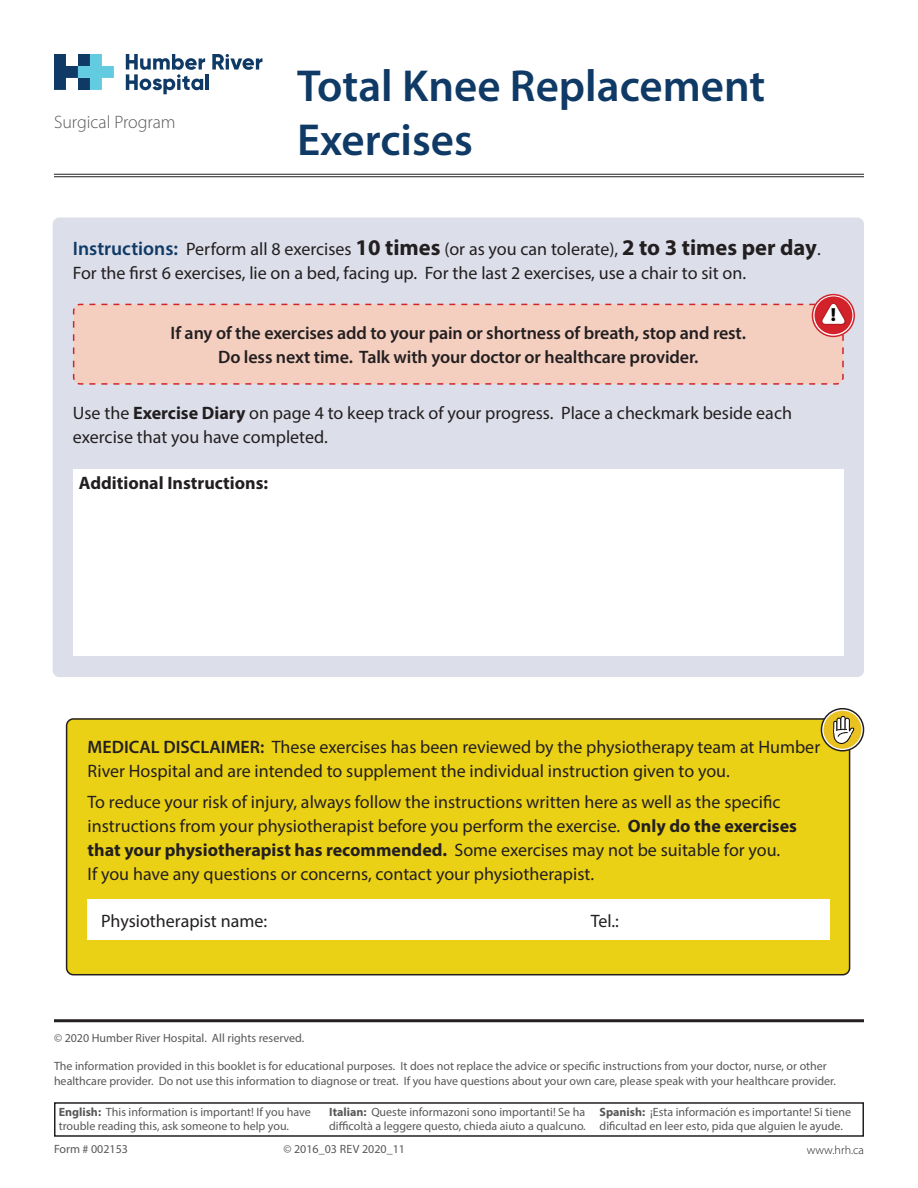
<style>
.page{position:relative;width:918px;height:1188px;background:#fff}
.page>*{position:absolute;margin:0;border:0;box-sizing:border-box;transform-origin:0 0}
.t1{font:600 45px/54px "Myriad Pro";color:#103a66}
.Body_Text{font:18px/24px "Myriad Pro";color:#231f20}
.Subheading{font:18px/24px "Myriad Pro";color:#231f20}
.Body_Text-2{font:600 18px/24px "Myriad Pro";letter-spacing:-.005em;color:#231f20;text-align:center}
.Table_Header{font:18px/24px "Myriad Pro";color:#231f20}
.Body_Text-3{font:700 18px "Myriad Pro";color:#231f20}
.t2{font:300 18px "Myriad Pro";color:#57585a}
.t3{font:12px/14.4px "Myriad Pro";color:#57585a}
.t4{font:300 12px "Myriad Pro";letter-spacing:.01em;color:#231f20}
.s1{font-weight:600;font-size:19.5px;color:#103a66}
.s2{font-weight:700;font-size:22.5px}
.s3{font-weight:700}
.s4{font-weight:600}
</style>
<div class="page">
<hr style="left:54px;top:174px;width:810px;height:1px;background:#231f20">
<hr style="left:54px;top:176px;width:810px;height:1px;background:#231f20">
<hr style="left:54px;top:1019px;width:810px;height:3px;background:#231f20">
<svg style="left:212px;top:54px;width:50px;height:16px"></svg>
<hr style="left:205px;top:74px;width:3px;height:16px;background:#103a66">
<svg style="left:126px;top:54px;width:79px;height:40px"></svg>
<svg style="left:54px;top:54px;width:60px;height:36px"></svg>
<svg style="left:54px;top:1102px;width:810px;height:35px"></svg>
<div style="left:53px;top:218px;width:811px;height:459px;background:#dcdeea;border-radius:7px"></div>
<div style="left:73px;top:469px;width:771px;height:187px;background:#fff"></div>
<svg style="left:72px;top:303px;width:772px;height:82px;background:#f1c8bb"></svg>
<svg style="left:812px;top:295px;width:42px;height:41px"></svg>
<div style="left:812px;top:294px;width:43px;height:43px;border:2px solid #d1232a;border-radius:50%"></div>
<div style="left:815px;top:296px;width:37px;height:38px;background:#d3222a;border-radius:50%"></div>
<div style="left:67px;top:719px;width:783px;height:256px;background:#ebd115;border-radius:7px"></div>
<div style="left:88px;top:900px;width:742px;height:40px;background:#fff"></div>
<div style="left:66px;top:718px;width:784px;height:257px;border:2px solid #231f20;border-radius:7px"></div>
<svg style="left:821px;top:709px;width:43px;height:42px"></svg>
<div style="left:821px;top:708px;width:43px;height:44px;border:2px solid #231f20;border-radius:50%"></div>
<div style="left:824px;top:711px;width:37px;height:38px;background:#e9c222;border-radius:50%"></div>
<svg style="left:833px;top:716px;width:21px;height:28px"></svg>
<svg style="left:86px;top:302px;width:761px;height:65px;background:#f2ccbe"></svg>
<h2 class="t2" style="left:54px;top:112px;width:123px">Surgical Program</h2>
<p class="t1" style="left:297px;top:58px;width:470px">Total Knee Replacement<br>Exercises</p>
<p class="Body_Text" style="left:73px;top:236px;width:749px"><span class="s1">Instructions:</span> Perform all 8 exercises <span class="s2">10 times</span> (or as you can tolerate), <span class="s2">2 to 3 times per day</span>.<br>For the first 6 exercises, lie on a bed, facing up. For the last 2 exercises, use a chair to sit on.</p>
<p class="Body_Text-2" style="left:171px;top:320px;width:577px">If any of the exercises add to your pain or shortness of breath, stop and rest.<br>Do less next time. Talk with your doctor or healthcare provider.</p>
<p class="Table_Header" style="left:73px;top:401px;width:721px">Use the <span class="s3">Exercise Diary</span> on page 4 to keep track of your progress. Place a checkmark beside each exercise that you have completed.</p>
<p class="Body_Text-3" style="left:79px;top:471px;width:191px">Additional Instructions:</p>
<p class="Subheading" style="left:88px;top:735px;width:734px"><span class="s4">MEDICAL DISCLAIMER:</span> These exercises has been reviewed by the physiotherapy team at Humber<br>River Hospital and are intended to supplement the individual instruction given to you.</p>
<p class="Body_Text" style="left:88px;top:790px;width:711px">To reduce your risk of injury, always follow the instructions written here as well as the specific instructions from your physiotherapist before you perform the exercise. <span class="s3">Only do the exercises that your physiotherapist has recommended.</span> Some exercises may not be suitable for you.<br>If you have any questions or concerns, contact your physiotherapist.</p>
<p class="Body_Text" style="left:101px;top:908px;width:168px">Physiotherapist name:</p>
<p class="Body_Text" style="left:591px;top:908px;width:30px">Tel.:</p>
<p class="t3" style="left:54px;top:1031px;width:252px">© 2020 Humber River Hospital. All rights reserved.</p>
<p class="t3" style="left:54px;top:1059px;width:784px">The information provided in this booklet is for educational purposes. It does not replace the advice or specific instructions from your doctor, nurse, or other healthcare provider. Do not use this information to diagnose or treat. If you have questions about your own care, please speak with your healthcare provider.</p>
<p class="t3" style="left:59px;top:1105px;width:254px"><span class="s3">English:</span> This information is important! If you have trouble reading this, ask someone to help you.</p>
<p class="t3" style="left:329px;top:1105px;width:258px"><span class="s3">Italian:</span> Queste informazoni sono importanti! Se ha difficoltà a leggere questo, chieda aiuto a qualcuno.</p>
<p class="t3" style="left:600px;top:1105px;width:253px"><span class="s3">Spanish:</span> ¡Esta información es importante! Si tiene dificultad en leer esto, pida que alguien le ayude.</p>
<p class="t3" style="left:54px;top:1142px;width:76px">Form # 002153</p>
<p class="t3" style="left:283px;top:1142px;width:123px">© 2016_03 REV 2020_11</p>
<p class="t4" style="left:807px;top:1143px;width:59px">www.hrh.ca</p>
</div>
